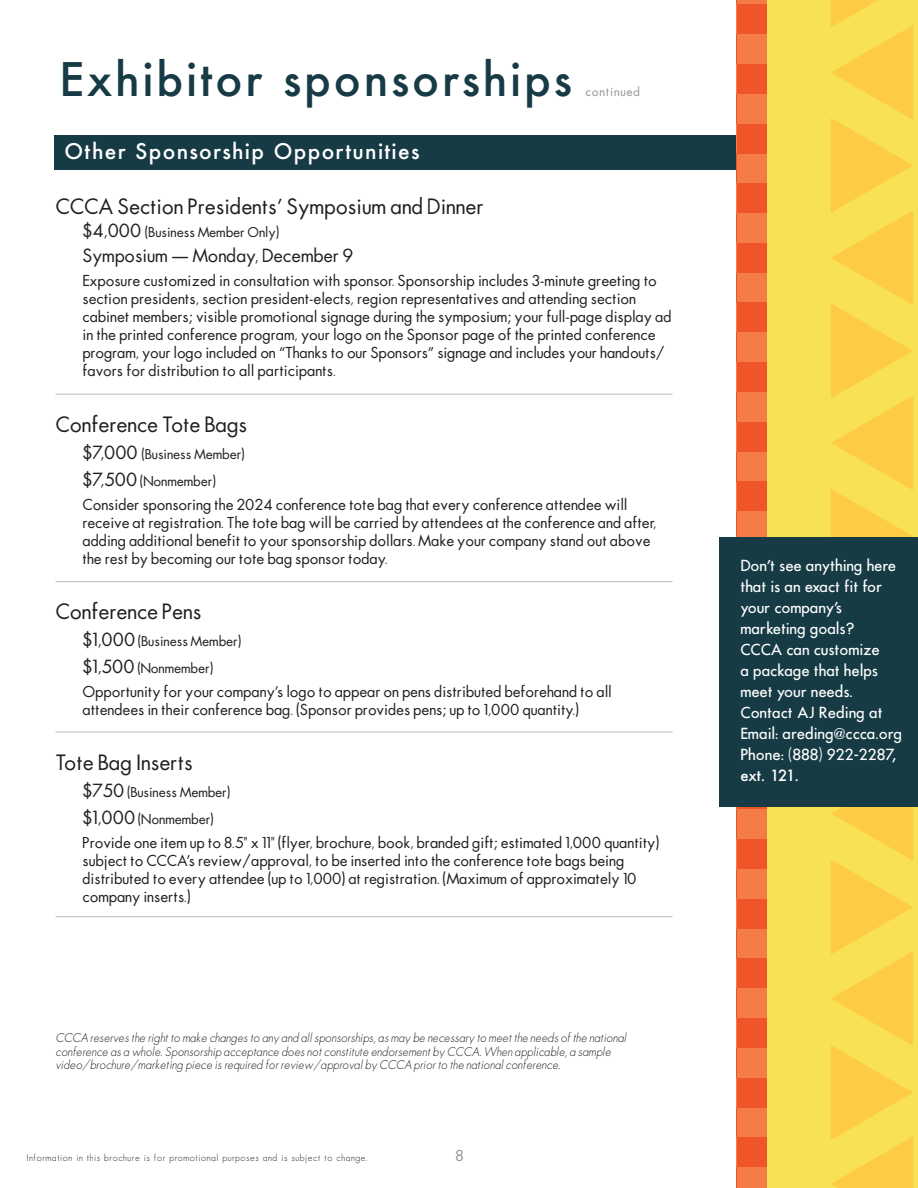
<style>
.page{position:relative;width:918px;height:1188px;background:#fff}
.page>*{position:absolute;margin:0;border:0;box-sizing:border-box;transform-origin:0 0}
.t1{font:500 45px "Futura";letter-spacing:.06em;color:#173b45}
.t2{font:21px "Futura";color:#231f20}
.t3{font:500 21px "Futura";letter-spacing:.06em;color:#fff}
.t4{font:18px "Futura";color:#231f20}
.t5{font:15px/18px "Futura";color:#231f20}
.t6{font:500 15px/21px "Futura";letter-spacing:-.005em;color:#fff}
.t7{font:15px "Futura";color:#939598}
.t8{font:13.5px/27px "Futura";color:#231f20}
.t9{font:italic 300 12px/13.5px "Futura";color:#231f20;scale:.95 1}
.t10{font:12px "Futura";letter-spacing:.06em;color:#939598}
.t11{font:300 9px "Futura";letter-spacing:.06em;color:#231f20}
.s1{font-size:18px}
.s2{font-style:inherit}
</style>
<div class="page">
<div style="left:767px;top:0;width:151px;height:1188px;background:#f9e156"></div>
<svg style="left:831px;top:0;width:82px;height:1188px"></svg>
<div style="left:736px;top:0;width:31px;height:1188px;background:#f37c47"></div>
<div style="left:737px;top:4px;width:30px;height:30px;background:#f05429"></div>
<hr style="left:736px;top:34px;width:1px;height:30px;background:#f05429">
<div style="left:737px;top:64px;width:30px;height:30px;background:#f05429"></div>
<hr style="left:736px;top:94px;width:1px;height:30px;background:#f05429">
<div style="left:737px;top:124px;width:30px;height:29px;background:#f05429"></div>
<hr style="left:736px;top:153px;width:1px;height:30px;background:#f05429">
<div style="left:737px;top:183px;width:30px;height:30px;background:#f05429"></div>
<hr style="left:736px;top:213px;width:1px;height:30px;background:#f05429">
<div style="left:737px;top:243px;width:30px;height:30px;background:#f05429"></div>
<hr style="left:736px;top:273px;width:1px;height:30px;background:#f05429">
<div style="left:737px;top:303px;width:30px;height:29px;background:#f05429"></div>
<hr style="left:736px;top:332px;width:1px;height:30px;background:#f05429">
<div style="left:737px;top:362px;width:30px;height:30px;background:#f05429"></div>
<hr style="left:736px;top:392px;width:1px;height:30px;background:#f05429">
<div style="left:737px;top:422px;width:30px;height:30px;background:#f05429"></div>
<svg style="left:736px;top:452px;width:1px;height:29px"></svg>
<div style="left:737px;top:481px;width:30px;height:30px;background:#f05429"></div>
<hr style="left:736px;top:511px;width:1px;height:30px;background:#f05429">
<div style="left:737px;top:780px;width:30px;height:29px;background:linear-gradient(to right,#173b45,#173b45)"></div>
<hr style="left:736px;top:809px;width:1px;height:30px;background:#f05429">
<div style="left:737px;top:839px;width:30px;height:30px;background:#f05429"></div>
<hr style="left:736px;top:869px;width:1px;height:30px;background:#f05429">
<div style="left:737px;top:899px;width:30px;height:30px;background:#f05429"></div>
<svg style="left:736px;top:929px;width:1px;height:29px"></svg>
<div style="left:737px;top:958px;width:30px;height:30px;background:#f05429"></div>
<hr style="left:736px;top:988px;width:1px;height:30px;background:#f05429">
<div style="left:737px;top:1018px;width:30px;height:30px;background:#f05429"></div>
<hr style="left:736px;top:1048px;width:1px;height:30px;background:#f05429">
<div style="left:737px;top:1078px;width:30px;height:30px;background:#f05429"></div>
<svg style="left:736px;top:1108px;width:1px;height:29px"></svg>
<div style="left:737px;top:1137px;width:30px;height:30px;background:#f05429"></div>
<svg style="left:736px;top:1167px;width:1px;height:21px"></svg>
<hr style="left:56px;top:394px;width:617px;height:1px;background:#bcbdc0">
<hr style="left:56px;top:581px;width:617px;height:1px;background:#bcbdc0">
<hr style="left:56px;top:732px;width:617px;height:1px;background:#bcbdc0">
<hr style="left:56px;top:916px;width:617px;height:1px;background:#bcbdc0">
<div style="left:720px;top:537px;width:198px;height:269px;background:#173b45"></div>
<div style="left:54px;top:135px;width:682px;height:35px;background:#173b45"></div>
<h1 class="t1" style="left:59px;top:50px;width:515px">Exhibitor sponsorships</h1>
<h2 class="t3" style="left:65px;top:138px;width:357px">Other Sponsorship Opportunities</h2>
<p class="t10" style="left:585px;top:87px;width:56px">continued</p>
<h2 class="t2" style="left:56px;top:197px;width:429px">CCCA Section Presidents’ Symposium and Dinner</h2>
<p class="t8" style="left:82px;top:220px;width:198px"><span class="s1">$4,000</span> (Business Member Only)</p>
<p class="t4" style="left:82px;top:248px;width:272px">Symposium — Monday, December 9</p>
<p class="t5" style="left:82px;top:273px;width:591px">Exposure customized in consultation with sponsor. Sponsorship includes 3-minute greeting to section presidents, section president-elects, region representatives and attending section cabinet members; visible promotional signage during the symposium; your full-page display ad in the printed conference program, your logo on the Sponsor page of the printed conference program, your logo included on “Thanks to our Sponsors” signage and includes your handouts/ favors for distribution to all participants.</p>
<h2 class="t2" style="left:56px;top:415px;width:193px">Conference Tote Bags</h2>
<p class="t8" style="left:82px;top:442px;width:164px"><span class="s1">$7,000</span> (Business Member) <span class="s1">$7,500</span> (Nonmember)</p>
<p class="t5" style="left:82px;top:497px;width:575px">Consider sponsoring the 2024 conference tote bag that every conference attendee will receive at registration. The tote bag will be carried by attendees at the conference and after, adding additional benefit to your sponsorship dollars. Make your company stand out above the rest by becoming our tote bag sponsor today.</p>
<h2 class="t2" style="left:56px;top:602px;width:148px">Conference Pens</h2>
<p class="t8" style="left:82px;top:629px;width:160px"><span class="s1">$1,000</span> (Business Member) <span class="s1">$1,500</span> (Nonmember)</p>
<p class="t5" style="left:82px;top:684px;width:531px">Opportunity for your company’s logo to appear on pens distributed beforehand to all attendees in their conference bag. (Sponsor provides pens; up to 1,000 quantity.)</p>
<h2 class="t2" style="left:56px;top:753px;width:139px">Tote Bag Inserts</h2>
<p class="t8" style="left:82px;top:779px;width:149px"><span class="s1">$750</span> (Business Member) <span class="s1">$1,000</span> (Nonmember)</p>
<p class="t5" style="left:82px;top:834px;width:578px">Provide one item up to 8.5" x 11" (flyer, brochure, book, branded gift; estimated 1,000 quantity) subject to CCCA’s review/approval, to be inserted into the conference tote bags being distributed to every attendee (up to 1,000) at registration. (Maximum of approximately 10 company inserts.)</p>
<p class="t9" style="left:56px;top:1032px;width:602px">CCCA reserves the right to make changes to any and all sponsorships, as may be necessary to meet the needs of the national conference as a whole. Sponsorship acceptance does not constitute endorsement by CCCA. When applicable, a sample video/brochure/marketing piece is required for review/approval by CCCA prior to the national conference.</p>
<p class="t11" style="left:27px;top:1154px;width:342px">Information in this brochure is for promotional purposes and is subject to change.</p>
<p class="t7" style="left:456px;top:1149px;width:10px">8</p>
<p class="t6" style="left:740px;top:557px;width:163px">Don’t see anything here that is an exact fit for your company’s marketing goals?<br>CCCA can customize<br>a package that helps meet your needs.<br>Contact AJ Reding at<br>Email: areding@ccca.org<br>Phone: (888) 922-2287<span class="s2">, ext. 121.</span></p>
</div>
